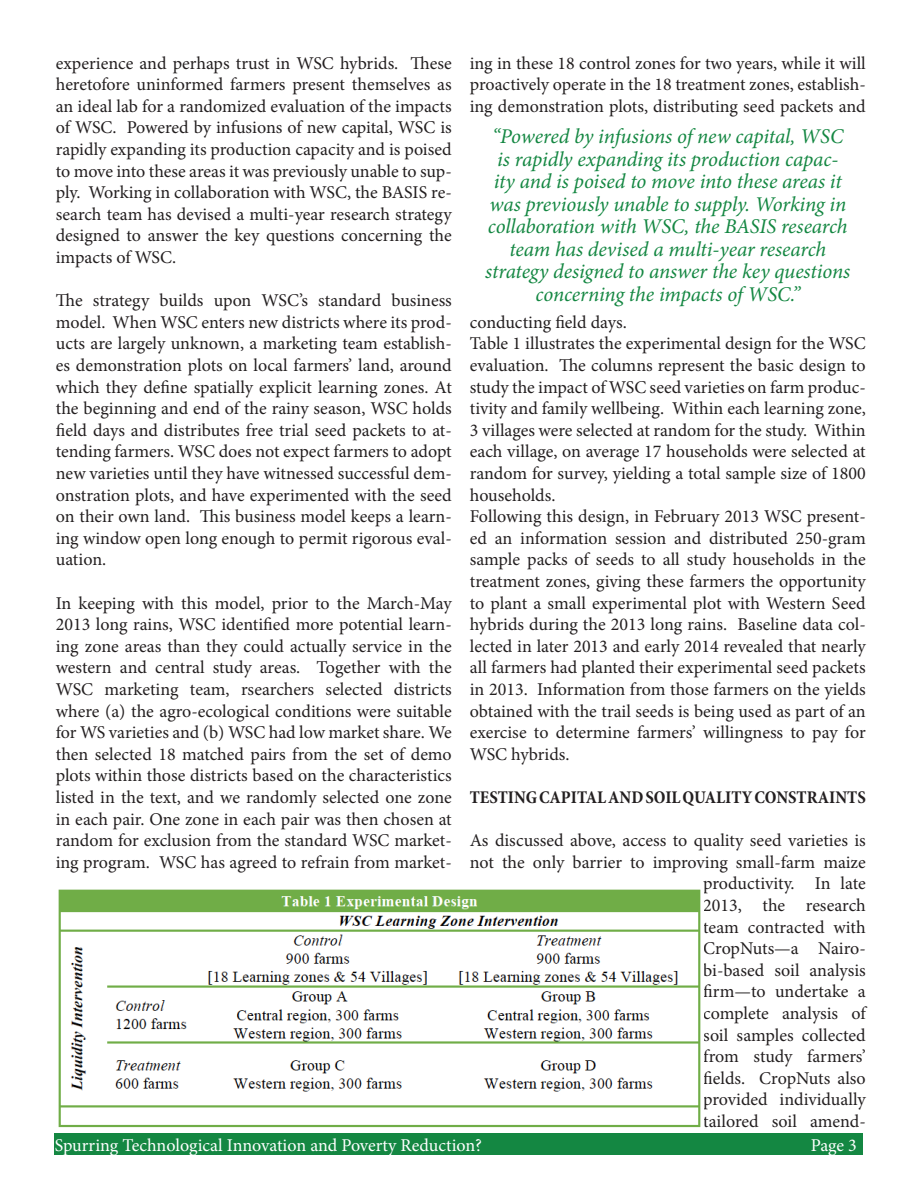
<style>
.page{position:relative;width:918px;height:1188px;background:#fff}
.page>*{position:absolute;margin:0;border:0;box-sizing:border-box;transform-origin:0 0}
.t1{font:italic 21px/22.5px "Minion Pro";letter-spacing:-.01em;color:#148742;text-align:center}
.t2{font:18px/21.6px "Minion Pro";color:#231f20;text-align:justify}
.t3{font:18px "Minion Pro";color:#fff}
.t4{font:700 condensed 18px "Minion Pro";color:#231f20}
</style>
<div class="page">
<div style="left:55px;top:1133px;width:808px;height:22px;background:#148742"></div>
<img style="left:58px;top:889px;width:643px;height:239px">
<p class="t2" style="left:56px;top:52px;width:398px">experience and perhaps trust in WSC hybrids. These heretofore uninformed farmers present themselves as an ideal lab for a randomized evaluation of the impacts of WSC. Powered by infusions of new capital, WSC is rapidly expanding its production capacity and is poised to move into these areas it was previously unable to sup&shy;ply. Working in collaboration with WSC, the BASIS re&shy;search team has devised a multi-year research strategy designed to answer the key questions concerning the impacts of WSC.</p>
<p class="t2" style="left:56px;top:290px;width:398px">The strategy builds upon WSC’s standard business model. When WSC enters new districts where its prod&shy;ucts are largely unknown, a marketing team establish&shy;es demonstration plots on local farmers’ land, around which they define spatially explicit learning zones. At the beginning and end of the rainy season, WSC holds field days and distributes free trial seed packets to at&shy;tending farmers. WSC does not expect farmers to adopt new varieties until they have witnessed successful dem&shy;onstration plots, and have experimented with the seed on their own land. This business model keeps a learn&shy;ing window open long enough to permit rigorous eval&shy;uation.</p>
<p class="t2" style="left:56px;top:592px;width:398px">In keeping with this model, prior to the March-May 2013 long rains, WSC identified more potential learn&shy;ing zone areas than they could actually service in the western and central study areas. Together with the WSC marketing team, rsearchers selected districts where (a) the agro-ecological conditions were suitable for WS varieties and (b) WSC had low market share. We then selected 18 matched pairs from the set of demo plots within those districts based on the characteristics listed in the text, and we randomly selected one zone in each pair. One zone in each pair was then chosen at random for exclusion from the standard WSC market&shy;ing program. WSC has agreed to refrain from market-</p>
<p class="t2" style="left:470px;top:52px;width:398px">ing in these 18 control zones for two years, while it will proactively operate in the 18 treatment zones, establish&shy;ing demonstration plots, distributing seed packets and</p>
<p class="t1" style="left:485px;top:125px;width:367px">“Powered by infusions of new capital, WSC is rapidly expanding its production capac&shy;ity and is poised to move into these areas it was previously unable to supply. Working in collaboration with WSC, the BASIS research team has devised a multi-year research strategy designed to answer the key questions concerning the impacts of WSC.”</p>
<p class="t2" style="left:470px;top:311px;width:159px">conducting field days.</p>
<p class="t2" style="left:470px;top:333px;width:398px">Table 1 illustrates the experimental design for the WSC evaluation. The columns represent the basic design to study the impact of WSC seed varieties on farm produc&shy;tivity and family wellbeing. Within each learning zone, 3 villages were selected at random for the study. Within each village, on average 17 households were selected at random for survey, yielding a total sample size of 1800 households.</p>
<p class="t2" style="left:470px;top:506px;width:398px">Following this design, in February 2013 WSC present&shy;ed an information session and distributed 250-gram sample packs of seeds to all study households in the treatment zones, giving these farmers the opportunity to plant a small experimental plot with Western Seed hybrids during the 2013 long rains. Baseline data col&shy;lected in later 2013 and early 2014 revealed that nearly all farmers had planted their experimental seed packets in 2013. Information from those farmers on the yields obtained with the trail seeds is being used as part of an exercise to determine farmers’ willingness to pay for WSC hybrids.</p>
<p class="t4" style="left:470px;top:785px;width:398px">TESTING CAPITAL AND SOIL QUALITY CONSTRAINTS</p>
<p class="t2" style="left:470px;top:830px;width:398px;text-align:right">As discussed above, access to quality seed varieties is not the only barrier to improving small-farm maize productivity. In late<br>2013, the research<br>team contracted with<br>CropNuts—a Nairo-<br>bi-based soil analysis<br>firm—to undertake a<br>complete analysis of<br>soil samples collected<br>from study farmers’<br>fields. CropNuts also<br>provided individually<br>tailored soil amend-</p>
<p class="t3" style="left:55px;top:1133px;width:429px">Spurring Technological Innovation and Poverty Reduction?</p>
<p class="t3" style="left:811px;top:1133px;width:48px">Page 3</p>
</div>
